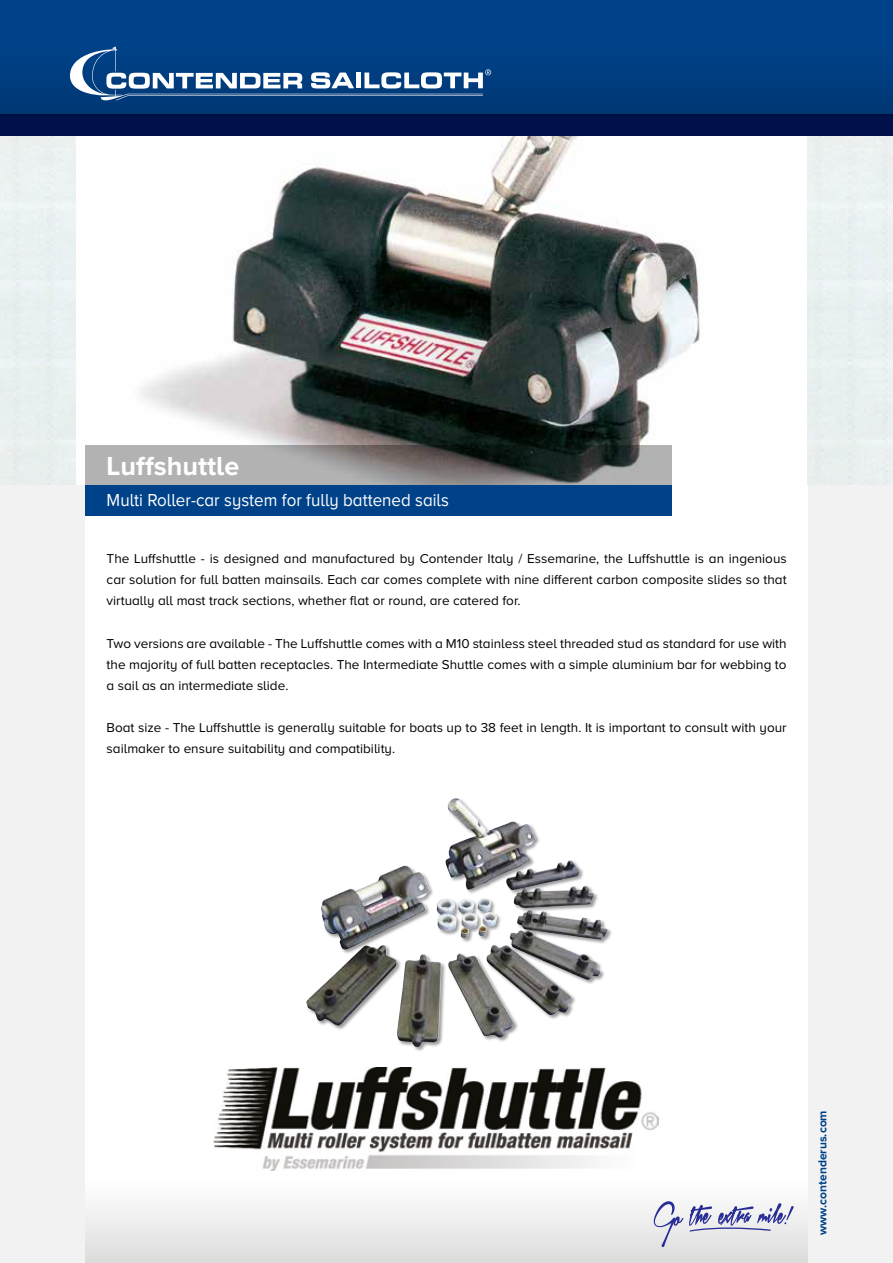
<style>
.page{position:relative;width:893px;height:1263px;background:#fff}
.page>*{position:absolute;margin:0;border:0;box-sizing:border-box;transform-origin:0 0}
.t1{font:700 27px "Proxima Nova A";color:#fff}
.t2{font:18px "Proxima Nova A";color:#fff;scale:.94 1}
.t3{font:13.35px/21px "Proxima Nova A";color:#000;text-align:justify}
.t4{font:700 12px "Proxima Nova A";color:#004289}
</style>
<div class="page">
<div style="left:306px;top:798px;width:307px;height:254px;background:#000;opacity:.4"></div>
<img style="left:445px;top:798px;width:134px;height:92px">
<img style="left:141px;top:136px;width:559px;height:309px">
<img style="left:213px;top:1067px;width:445px;height:103px">
<div style="left:0;top:1178px;width:893px;height:85px;background:linear-gradient(to bottom,#fff,#dcdcdc)"></div>
<div style="left:85px;top:485px;width:587px;height:31px;background:#004289"></div>
<svg style="left:85px;top:445px;width:587px;height:40px;background:#858584"></svg>
<div style="left:0;top:0;width:893px;height:136px;background:#004289"></div>
<div style="left:0;top:47px;width:893px;height:68px;background:#003b7c"></div>
<div style="left:0;top:115px;width:893px;height:21px;background:#001149"></div>
<svg style="left:70px;top:47px;width:421px;height:53px"></svg>
<div style="left:808px;top:485px;width:85px;height:778px;background:#f2f2f2"></div>
<div style="left:0;top:485px;width:85px;height:778px;background:#f2f2f2"></div>
<svg style="left:654px;top:1201px;width:29px;height:46px"></svg>
<svg style="left:689px;top:1203px;width:105px;height:29px"></svg>
<h1 class="t1" style="left:107px;top:450px;width:134px">Luffshuttle</h1>
<h2 class="t2" style="left:107px;top:490px;width:366px">Multi Roller-car system for fully battened sails</h2>
<p class="t3" style="left:107px;top:548px;width:681px">The Luffshuttle - is designed and manufactured by Contender Italy / Essemarine, the Luffshuttle is an ingenious car solution for full batten mainsails. Each car comes complete with nine different carbon composite slides so that virtually all mast track sections, whether flat or round, are catered for.</p>
<p class="t3" style="left:107px;top:632px;width:681px">Two versions are available - The Luffshuttle comes with a M10 stainless steel threaded stud as standard for use with the majority of full batten receptacles. The Intermediate Shuttle comes with a simple aluminium bar for webbing to a sail as an intermediate slide.</p>
<p class="t3" style="left:107px;top:716px;width:681px">Boat size - The Luffshuttle is generally suitable for boats up to 38 feet in length. It is important to consult with your sailmaker to ensure suitability and compatibility.</p>
<p class="t4" style="left:816px;top:1235px;width:126px;rotate:-90deg">www.contenderus.com</p>
</div>
